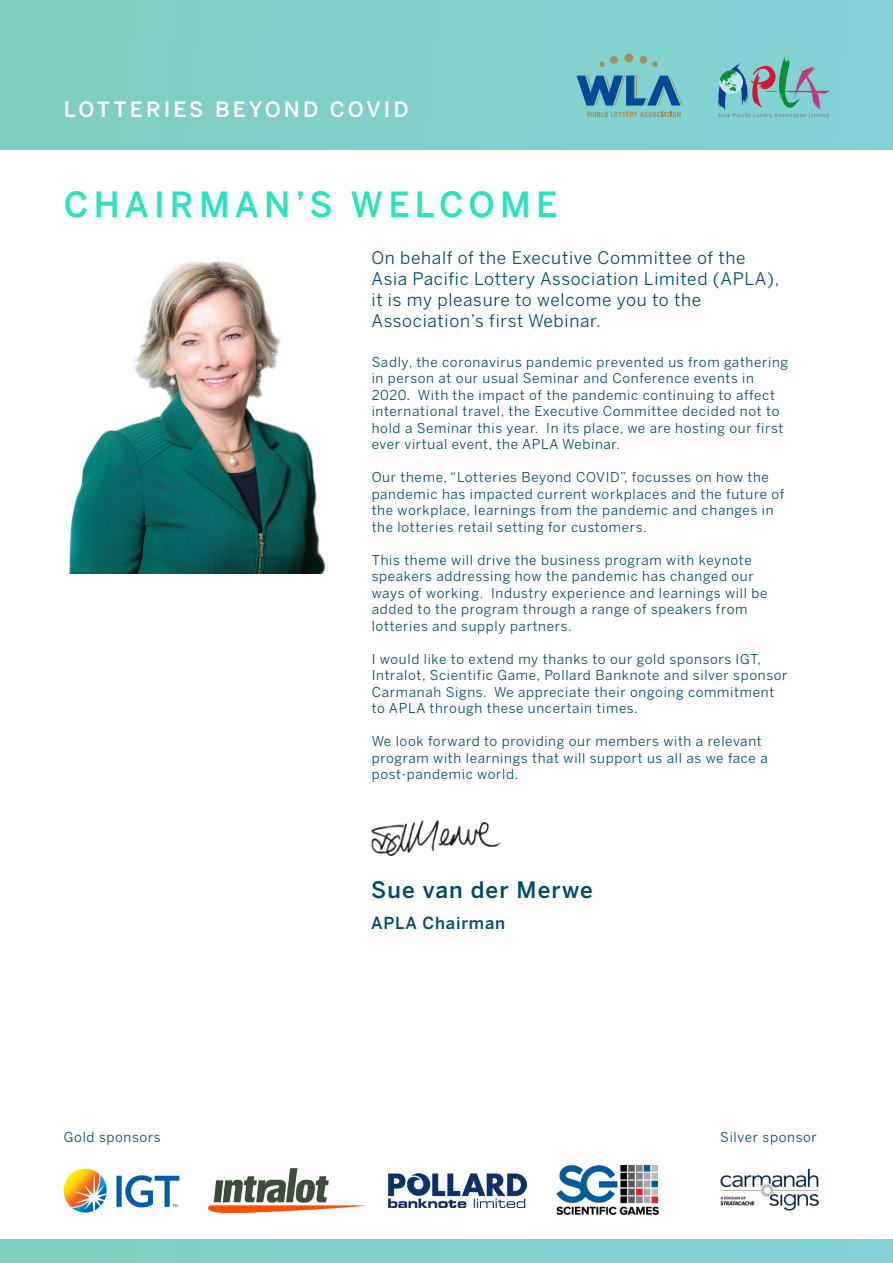
<style>
.page{position:relative;width:893px;height:1263px;background:#fff}
.page>*{position:absolute;margin:0;border:0;box-sizing:border-box;transform-origin:0 0}
.t1{font:500 34.5px "Benton Sans";letter-spacing:.15em;color:#28e3bd}
.t2{font:500 22.5px "Benton Sans";letter-spacing:.05em;color:#004a6a}
.t3{font:500 21px "Benton Sans";letter-spacing:.15em;color:#fff}
.t4{font:17.25px/21px "Benton Sans";letter-spacing:.04em;color:#004a6a}
.t5{font:500 16.5px "Benton Sans";letter-spacing:.05em;color:#004a6a}
.t6{font:13.5px/16.5px "Benton Sans";letter-spacing:.05em;color:#004a6a}
</style>
<div class="page">
<div style="left:0;top:0;width:893px;height:150px;background:linear-gradient(to right,#7ecebe,#82d3d7)"></div>
<div style="left:0;top:1239px;width:893px;height:24px;background:#80d0cb"></div>
<img style="left:69px;top:261px;width:257px;height:313px">
<img style="left:371px;top:820px;width:130px;height:36px">
<svg style="left:718px;top:55px;width:111px;height:63px;background:#7fb5b9"></svg>
<svg style="left:577px;top:76px;width:106px;height:30px;background:#438bae"></svg>
<div style="left:624px;top:54px;width:9px;height:8px;background:#a2905e;border-radius:50%"></div>
<div style="left:639px;top:56px;width:8px;height:8px;background:#a2905e;border-radius:50%"></div>
<svg style="left:652px;top:62px;width:6px;height:5px"></svg>
<svg style="left:599px;top:62px;width:6px;height:5px"></svg>
<div style="left:610px;top:56px;width:8px;height:8px;background:#a2905e;border-radius:50%"></div>
<svg style="left:587px;top:112px;width:94px;height:5px"></svg>
<img style="left:64px;top:1168px;width:116px;height:45px">
<img style="left:209px;top:1168px;width:157px;height:44px">
<img style="left:389px;top:1173px;width:138px;height:35px">
<img style="left:720px;top:1168px;width:99px;height:43px">
<img style="left:557px;top:1166px;width:102px;height:49px">
<h3 class="t3" style="left:64px;top:97px;width:346px">LOTTERIES BEYOND COVID</h3>
<p class="t1" style="left:64px;top:184px;width:495px">CHAIRMAN’S WELCOME</p>
<p class="t4" style="left:372px;top:247px;width:409px">On behalf of the Executive Committee of the Asia Pacific Lottery Association Limited (APLA), it is my pleasure to welcome you to the Association’s first Webinar.</p>
<p class="t6" style="left:372px;top:353px;width:418px">Sadly, the coronavirus pandemic prevented us from gathering in person at our usual Seminar and Conference events in 2020. With the impact of the pandemic continuing to affect international travel, the Executive Committee decided not to hold a Seminar this year. In its place, we are hosting our first ever virtual event, the APLA Webinar.</p>
<p class="t6" style="left:372px;top:469px;width:414px">Our theme, “Lotteries Beyond COVID”, focusses on how the pandemic has impacted current workplaces and the future of the workplace, learnings from the pandemic and changes in the lotteries retail setting for customers.</p>
<p class="t6" style="left:372px;top:551px;width:397px">This theme will drive the business program with keynote speakers addressing how the pandemic has changed our ways of working. Industry experience and learnings will be added to the program through a range of speakers from lotteries and supply partners.</p>
<p class="t6" style="left:372px;top:650px;width:417px">I would like to extend my thanks to our gold sponsors IGT, Intralot, Scientific Game, Pollard Banknote and silver sponsor Carmanah Signs. We appreciate their ongoing commitment to APLA through these uncertain times.</p>
<p class="t6" style="left:372px;top:733px;width:398px">We look forward to providing our members with a relevant program with learnings that will support us all as we face a post-pandemic world.</p>
<p class="t2" style="left:371px;top:876px;width:223px">Sue van der Merwe</p>
<p class="t5" style="left:371px;top:913px;width:135px">APLA Chairman</p>
<p class="t6" style="left:64px;top:1129px;width:98px">Gold sponsors</p>
<p class="t6" style="left:720px;top:1129px;width:98px">Silver sponsor</p>
</div>
